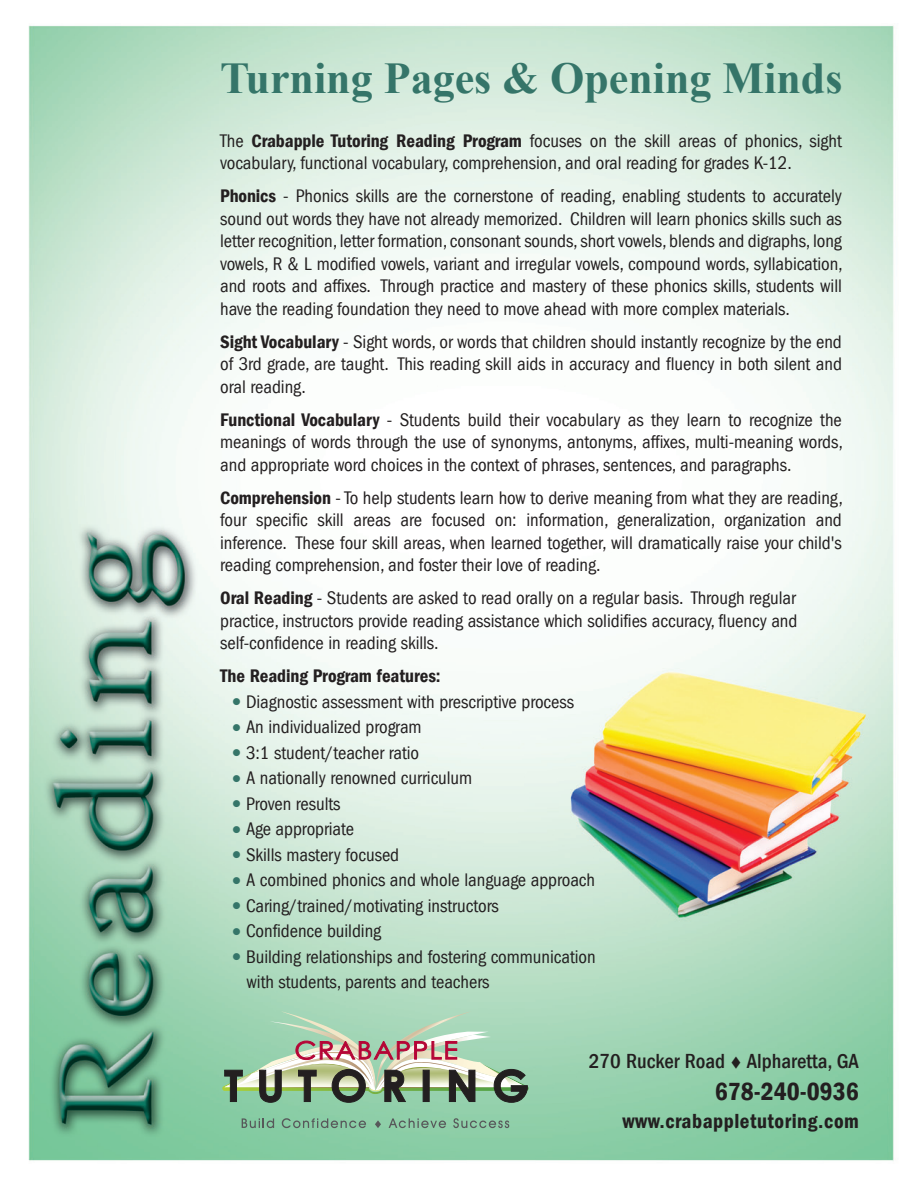
<style>
.page{position:relative;width:918px;height:1188px;background:#fff}
.page>*{position:absolute;margin:0;border:0;box-sizing:border-box;transform-origin:0 0}
.t1{font:700 44.1px "Times New Roman";color:#357569}
.t2{font:600 condensed 25.5px "Franklin Gothic";color:#231f20}
.t3{font:500 condensed 21px "Franklin Gothic LT";color:#231f20}
.t4{font:600 condensed 21px "Franklin Gothic LT";letter-spacing:.025em;color:#231f20}
.t5{font:condensed 18.75px/22.5px "Franklin Gothic LT";letter-spacing:-.005em;color:#231f20;text-align:justify}
.t6{font:600 condensed 18.75px "Franklin Gothic LT";letter-spacing:-.005em;color:#231f20}
.s1{font-weight:600}
.s2{color:#357569}
</style>
<div class="page">
<img style="left:28px;top:25px;width:866px;height:1136px">
<svg style="left:242px;top:1118px;width:32px;height:10px"></svg>
<svg style="left:282px;top:1118px;width:84px;height:10px"></svg>
<svg style="left:375px;top:1120px;width:6px;height:8px"></svg>
<svg style="left:389px;top:1118px;width:57px;height:10px"></svg>
<svg style="left:453px;top:1118px;width:56px;height:10px"></svg>
<svg style="left:222px;top:1011px;width:307px;height:92px"></svg>
<h1 class="t1" style="left:220px;top:48px;width:624px">Turning Pages &amp; Opening Minds</h1>
<p class="t5" style="left:220px;top:129px;width:623px">The <span class="s1">Crabapple Tutoring Reading Program</span> focuses on the skill areas of phonics, sight vocabulary, functional vocabulary, comprehension, and oral reading for grades K-12.</p>
<p class="t5" style="left:220px;top:185px;width:624px"><span class="s1">Phonics</span> - Phonics skills are the cornerstone of reading, enabling students to accurately sound out words they have not already memorized. Children will learn phonics skills such as letter recognition, letter formation, consonant sounds, short vowels, blends and digraphs, long vowels, R &amp; L modified vowels, variant and irregular vowels, compound words, syllabication, and roots and affixes. Through practice and mastery of these phonics skills, students will have the reading foundation they need to move ahead with more complex materials.</p>
<p class="t5" style="left:220px;top:330px;width:623px"><span class="s1">Sight Vocabulary</span> - Sight words, or words that children should instantly recognize by the end of 3rd grade, are taught. This reading skill aids in accuracy and fluency in both silent and oral reading.</p>
<p class="t5" style="left:220px;top:408px;width:624px"><span class="s1">Functional Vocabulary</span> - Students build their vocabulary as they learn to recognize the meanings of words through the use of synonyms, antonyms, affixes, multi-meaning words, and appropriate word choices in the context of phrases, sentences, and paragraphs.</p>
<p class="t5" style="left:220px;top:486px;width:624px"><span class="s1">Comprehension</span> - To help students learn how to derive meaning from what they are reading, four specific skill areas are focused on: information, generalization, organization and inference. These four skill areas, when learned together, will dramatically raise your child's reading comprehension, and foster their love of reading.</p>
<p class="t5" style="left:220px;top:587px;width:579px"><span class="s1">Oral Reading</span> - Students are asked to read orally on a regular basis. Through regular practice, instructors provide reading assistance which solidifies accuracy, fluency and self-confidence in reading skills.</p>
<p class="t6" style="left:220px;top:665px;width:222px">The Reading Program features:</p>
<p class="t5" style="left:232px;top:690px;width:343px"><span class="s2">●</span> Diagnostic assessment with prescriptive process</p>
<p class="t5" style="left:232px;top:716px;width:191px"><span class="s2">●</span> An individualized program</p>
<p class="t5" style="left:232px;top:741px;width:188px"><span class="s2">●</span> 3:1 student/teacher ratio</p>
<p class="t5" style="left:232px;top:767px;width:242px"><span class="s2">●</span> A nationally renowned curriculum</p>
<p class="t5" style="left:232px;top:792px;width:110px"><span class="s2">●</span> Proven results</p>
<p class="t5" style="left:232px;top:818px;width:124px"><span class="s2">●</span> Age appropriate</p>
<p class="t5" style="left:232px;top:843px;width:169px"><span class="s2">●</span> Skills mastery focused</p>
<p class="t5" style="left:232px;top:869px;width:364px"><span class="s2">●</span> A combined phonics and whole language approach</p>
<p class="t5" style="left:232px;top:894px;width:268px"><span class="s2">●</span> Caring/trained/motivating instructors</p>
<p class="t5" style="left:232px;top:920px;width:151px"><span class="s2">●</span> Confidence building</p>
<p class="t5" style="left:246px;top:944px;width:351px;line-height:25.5px;text-indent:-14px"><span class="s2">●</span> Building relationships and fostering communication with students, parents and teachers</p>
<p class="t3" style="left:589px;top:1050px;width:272px">270 Rucker Road ▼ Alpharetta, GA</p>
<h2 class="t2" style="left:715px;top:1074px;width:145px">678-240-0936</h2>
<p class="t4" style="left:623px;top:1110px;width:238px">www.crabappletutoring.com</p>
</div>
